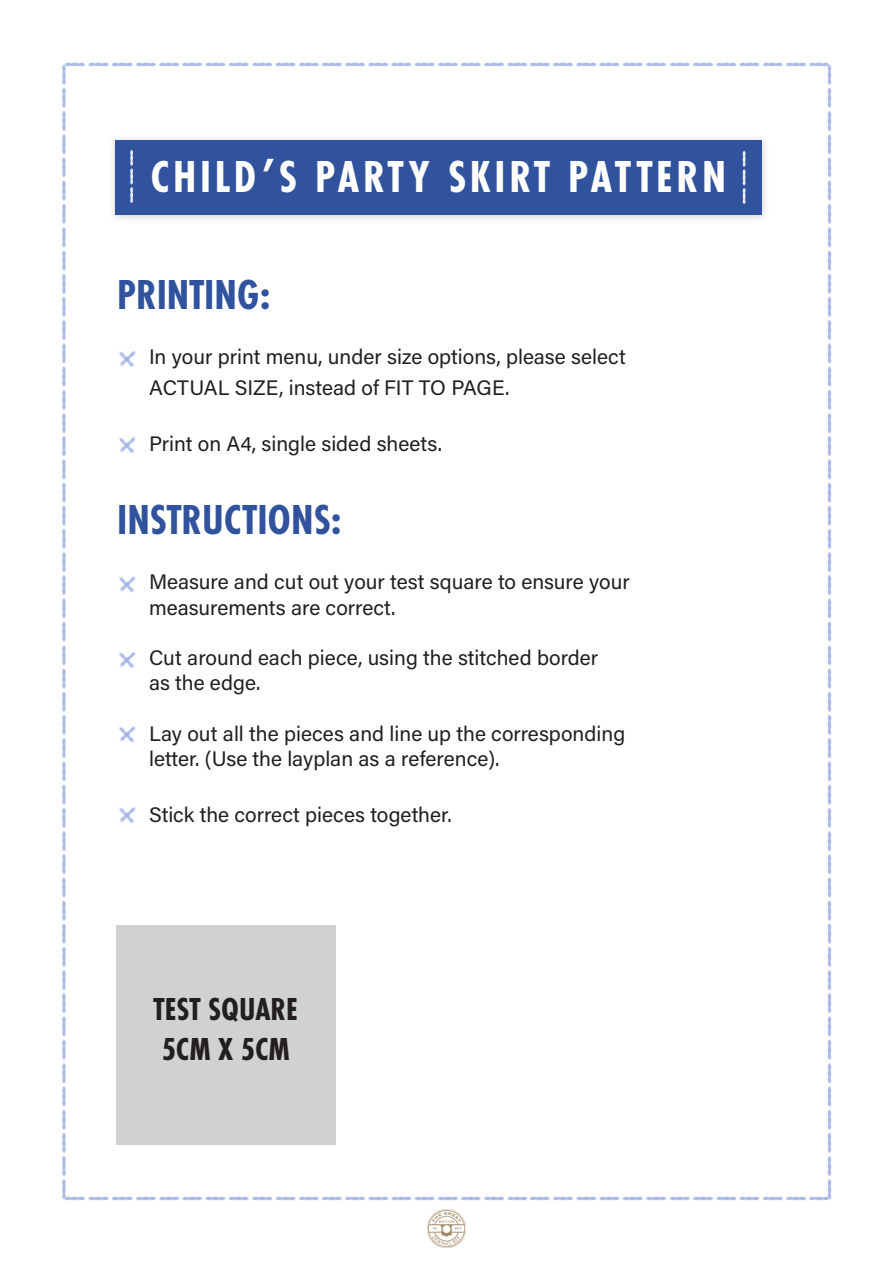
<style>
.page{position:relative;width:893px;height:1263px;background:#fff}
.page>*{position:absolute;margin:0;border:0;box-sizing:border-box;transform-origin:0 0}
.t1{font:700 46.5px "Futura PT Cond";letter-spacing:.08em;color:#fff}
.Paragraph_Style_1{font:700 43.5px "Futura PT Cond";color:#31539e}
.t2{font:700 33px "Futura PT Cond";color:#231f20}
.Paragraph_Style_1-2{font:21px/25.2px "Acumin Variable Concept";letter-spacing:.02em;color:#231f20}
</style>
<div class="page">
<img style="left:428px;top:1221px;width:37px;height:26px">
<div style="left:116px;top:925px;width:220px;height:219px;background:#d0d1d2"></div>
<div style="left:108px;top:133px;width:662px;height:91px;background:#231f20;opacity:.22"></div>
<div style="left:115px;top:141px;width:646px;height:74px;background:#31539e"></div>
<img style="left:114px;top:133px;width:36px;height:91px">
<img style="left:727px;top:133px;width:36px;height:91px">
<img style="left:118px;top:437px;width:18px;height:16px">
<img style="left:118px;top:576px;width:18px;height:17px">
<img style="left:118px;top:652px;width:18px;height:16px">
<img style="left:118px;top:726px;width:18px;height:17px">
<img style="left:118px;top:807px;width:18px;height:16px">
<img style="left:118px;top:351px;width:18px;height:16px">
<img style="left:62px;top:65px;width:4px;height:1134px">
<img style="left:827px;top:65px;width:5px;height:1134px">
<img style="left:114px;top:62px;width:716px;height:24px">
<img style="left:64px;top:62px;width:50px;height:24px">
<img style="left:114px;top:1176px;width:716px;height:45px">
<img style="left:64px;top:1176px;width:50px;height:25px">
<p class="t1" style="left:150px;top:150px;width:577px">CHILD’S PARTY SKIRT PATTERN</p>
<p class="Paragraph_Style_1" style="left:117px;top:269px;width:155px">PRINTING:</p>
<p class="Paragraph_Style_1-2" style="left:149px;top:341px;width:478px;line-height:30.6px">In your print menu, under size options, please select<br>ACTUAL SIZE, instead of FIT TO PAGE.</p>
<p class="Paragraph_Style_1-2" style="left:149px;top:430px;width:294px">Print on A4, single sided sheets.</p>
<p class="Paragraph_Style_1" style="left:117px;top:494px;width:226px">INSTRUCTIONS:</p>
<p class="Paragraph_Style_1-2" style="left:149px;top:569px;width:482px">Measure and cut out your test square to ensure your measurements are correct.</p>
<p class="Paragraph_Style_1-2" style="left:149px;top:644px;width:450px">Cut around each piece, using the stitched border</p>
<p class="Paragraph_Style_1-2" style="left:149px;top:669px;width:112px">as the edge.</p>
<p class="Paragraph_Style_1-2" style="left:149px;top:720px;width:477px">Lay out all the pieces and line up the corresponding letter. (Use the layplan as a reference).</p>
<p class="Paragraph_Style_1-2" style="left:149px;top:801px;width:303px">Stick the correct pieces together.</p>
<p class="t2" style="left:154px;top:990px;width:146px">TEST SQUARE</p>
<p class="t2" style="left:162px;top:1030px;width:130px">5CM X 5CM</p>
</div>
